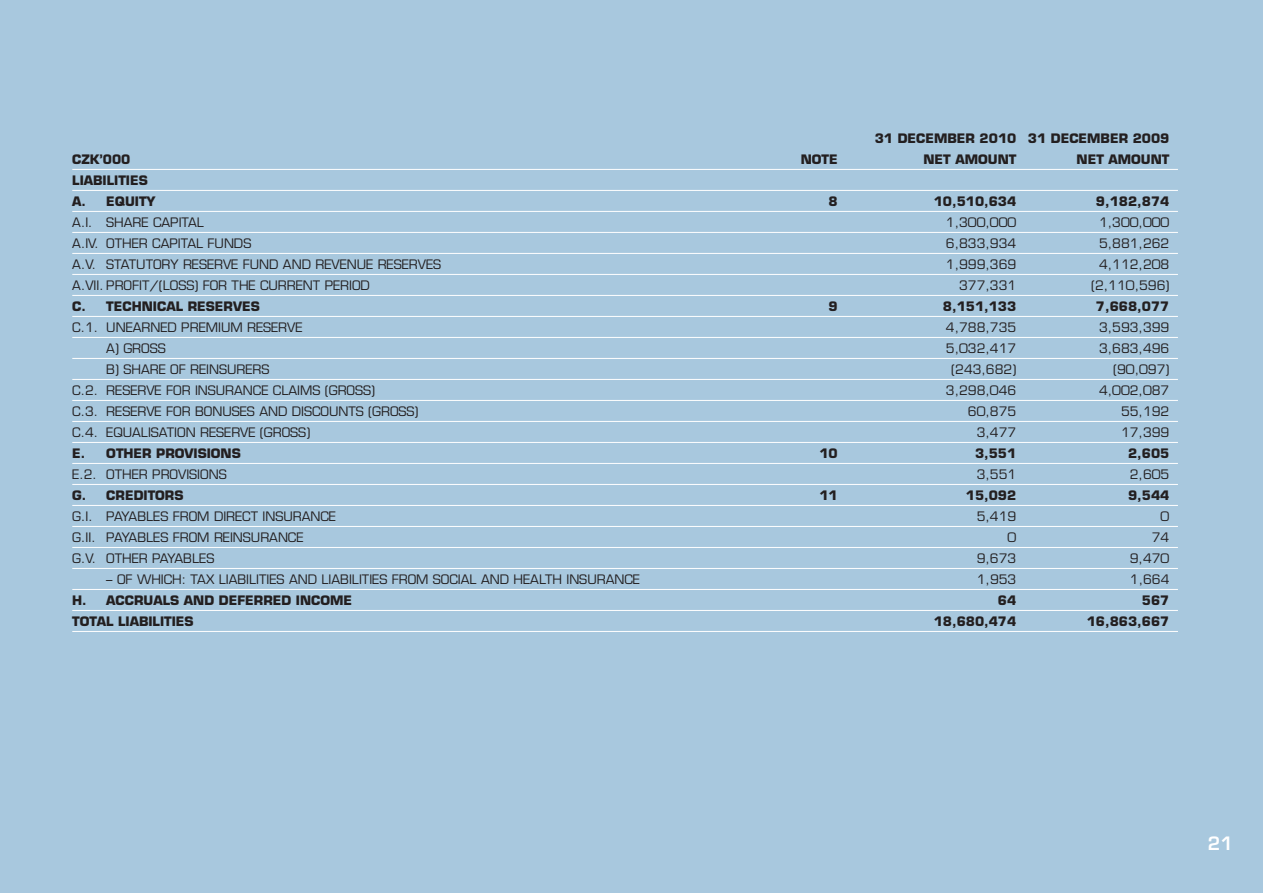
<style>
.page{position:relative;width:1263px;height:893px;background:#a8c8de}
.page>*{position:absolute;margin:0;border:0;box-sizing:border-box;transform-origin:0 0}
.t1{font:600 18px "Eurostile CE";color:#fff}
.t2{font:12.75px "Eurostile CE";color:#231f20}
.t3{font:700 12.75px/21px "Eurostile CE";color:#231f20}
</style>
<div class="page">
<hr style="left:72px;top:169px;width:1106px;height:1px;background:#fff">
<hr style="left:72px;top:190px;width:1106px;height:1px;background:#fff">
<hr style="left:72px;top:211px;width:1106px;height:1px;background:#fff">
<hr style="left:72px;top:232px;width:1106px;height:1px;background:#fff">
<hr style="left:72px;top:253px;width:1106px;height:1px;background:#fff">
<hr style="left:72px;top:274px;width:1106px;height:1px;background:#fff">
<hr style="left:72px;top:295px;width:1106px;height:1px;background:#fff">
<hr style="left:72px;top:316px;width:1106px;height:1px;background:#fff">
<hr style="left:72px;top:337px;width:1106px;height:1px;background:#fff">
<hr style="left:72px;top:358px;width:1106px;height:1px;background:#fff">
<hr style="left:72px;top:379px;width:1106px;height:1px;background:#fff">
<hr style="left:72px;top:400px;width:1106px;height:1px;background:#fff">
<hr style="left:72px;top:421px;width:1106px;height:1px;background:#fff">
<hr style="left:72px;top:442px;width:1106px;height:1px;background:#fff">
<hr style="left:72px;top:463px;width:1106px;height:1px;background:#fff">
<hr style="left:72px;top:484px;width:1106px;height:1px;background:#fff">
<hr style="left:72px;top:505px;width:1106px;height:1px;background:#fff">
<hr style="left:72px;top:526px;width:1106px;height:1px;background:#fff">
<hr style="left:72px;top:547px;width:1106px;height:1px;background:#fff">
<hr style="left:72px;top:568px;width:1106px;height:1px;background:#fff">
<hr style="left:72px;top:589px;width:1106px;height:1px;background:#fff">
<hr style="left:72px;top:610px;width:1106px;height:1px;background:#fff">
<hr style="left:72px;top:631px;width:1106px;height:1px;background:#fff">
<p class="t3" style="left:875px;top:129px;width:296px">31 DECEMBER 2010 31 DECEMBER 2009</p>
<p class="t3" style="left:72px;top:150px;width:60px">CZK’000</p>
<p class="t3" style="left:801px;top:150px;width:39px">NOTE</p>
<p class="t3" style="left:923px;top:150px;width:94px">NET AMOUNT</p>
<p class="t3" style="left:1076px;top:150px;width:94px">NET AMOUNT</p>
<p class="t3" style="left:72px;top:171px;width:85px">LIABILITIES<br>A. EQUITY</p>
<p class="t3" style="left:828px;top:192px;width:11px">8</p>
<p class="t3" style="left:934px;top:192px;width:84px">10,510,634</p>
<p class="t3" style="left:1096px;top:192px;width:75px">9,182,874</p>
<p class="t2" style="left:72px;top:217px;width:133px">A.I. SHARE CAPITAL</p>
<p class="t2" style="left:946px;top:217px;width:72px">1,300,000</p>
<p class="t2" style="left:1099px;top:217px;width:72px">1,300,000</p>
<p class="t2" style="left:72px;top:238px;width:181px">A.IV. OTHER CAPITAL FUNDS</p>
<p class="t2" style="left:946px;top:238px;width:72px">6,833,934</p>
<p class="t2" style="left:1099px;top:238px;width:72px">5,881,262</p>
<p class="t2" style="left:72px;top:259px;width:370px">A.V. STATUTORY RESERVE FUND AND REVENUE RESERVES</p>
<p class="t2" style="left:946px;top:259px;width:72px">1,999,369</p>
<p class="t2" style="left:1099px;top:259px;width:72px">4,112,208</p>
<p class="t2" style="left:72px;top:280px;width:299px">A.VII. PROFIT/(LOSS) FOR THE CURRENT PERIOD</p>
<p class="t2" style="left:959px;top:280px;width:59px">377,331</p>
<p class="t2" style="left:1091px;top:280px;width:80px">(2,110,596)</p>
<p class="t3" style="left:72px;top:297px;width:189px">C. TECHNICAL RESERVES</p>
<p class="t3" style="left:828px;top:297px;width:11px">9</p>
<p class="t3" style="left:943px;top:297px;width:75px">8,151,133</p>
<p class="t3" style="left:1096px;top:297px;width:75px">7,668,077</p>
<p class="t2" style="left:72px;top:322px;width:232px">C.1. UNEARNED PREMIUM RESERVE</p>
<p class="t2" style="left:946px;top:322px;width:72px">4,788,735</p>
<p class="t2" style="left:1099px;top:322px;width:72px">3,593,399</p>
<p class="t2" style="left:106px;top:343px;width:61px">A) GROSS</p>
<p class="t2" style="left:946px;top:343px;width:72px">5,032,417</p>
<p class="t2" style="left:1099px;top:343px;width:72px">3,683,496</p>
<p class="t2" style="left:106px;top:364px;width:165px">B) SHARE OF REINSURERS</p>
<p class="t2" style="left:951px;top:364px;width:67px">(243,682)</p>
<p class="t2" style="left:1113px;top:364px;width:58px">(90,097)</p>
<p class="t2" style="left:72px;top:385px;width:304px">C.2. RESERVE FOR INSURANCE CLAIMS (GROSS)</p>
<p class="t2" style="left:946px;top:385px;width:72px">3,298,046</p>
<p class="t2" style="left:1099px;top:385px;width:72px">4,002,087</p>
<p class="t2" style="left:72px;top:406px;width:348px">C.3. RESERVE FOR BONUSES AND DISCOUNTS (GROSS)</p>
<p class="t2" style="left:968px;top:406px;width:50px">60,875</p>
<p class="t2" style="left:1121px;top:406px;width:50px">55,192</p>
<p class="t2" style="left:72px;top:427px;width:239px">C.4. EQUALISATION RESERVE (GROSS)</p>
<p class="t2" style="left:977px;top:427px;width:41px">3,477</p>
<p class="t2" style="left:1121px;top:427px;width:50px">17,399</p>
<p class="t3" style="left:72px;top:444px;width:170px">E. OTHER PROVISIONS</p>
<p class="t3" style="left:819px;top:444px;width:20px">10</p>
<p class="t3" style="left:975px;top:444px;width:43px">3,551</p>
<p class="t3" style="left:1128px;top:444px;width:43px">2,605</p>
<p class="t2" style="left:72px;top:469px;width:156px">E.2. OTHER PROVISIONS</p>
<p class="t2" style="left:977px;top:469px;width:41px">3,551</p>
<p class="t2" style="left:1130px;top:469px;width:41px">2,605</p>
<p class="t3" style="left:72px;top:486px;width:113px">G. CREDITORS</p>
<p class="t3" style="left:819px;top:486px;width:20px">11</p>
<p class="t3" style="left:966px;top:486px;width:52px">15,092</p>
<p class="t3" style="left:1128px;top:486px;width:43px">9,544</p>
<p class="t2" style="left:72px;top:511px;width:265px">G.I. PAYABLES FROM DIRECT INSURANCE</p>
<p class="t2" style="left:977px;top:511px;width:41px">5,419</p>
<p class="t2" style="left:1160px;top:511px;width:10px">0</p>
<p class="t2" style="left:72px;top:532px;width:233px">G.II. PAYABLES FROM REINSURANCE</p>
<p class="t2" style="left:1007px;top:532px;width:10px">0</p>
<p class="t2" style="left:1152px;top:532px;width:19px">74</p>
<p class="t2" style="left:72px;top:553px;width:144px">G.V. OTHER PAYABLES</p>
<p class="t2" style="left:977px;top:553px;width:41px">9,673</p>
<p class="t2" style="left:1130px;top:553px;width:41px">9,470</p>
<p class="t2" style="left:106px;top:574px;width:535px">– OF WHICH: TAX LIABILITIES AND LIABILITIES FROM SOCIAL AND HEALTH INSURANCE</p>
<p class="t2" style="left:977px;top:574px;width:41px">1,953</p>
<p class="t2" style="left:1130px;top:574px;width:41px">1,664</p>
<p class="t3" style="left:72px;top:591px;width:281px">H. ACCRUALS AND DEFERRED INCOME</p>
<p class="t3" style="left:998px;top:591px;width:20px">64</p>
<p class="t3" style="left:1142px;top:591px;width:29px">567</p>
<p class="t3" style="left:72px;top:612px;width:123px">TOTAL LIABILITIES</p>
<p class="t3" style="left:934px;top:612px;width:84px">18,680,474</p>
<p class="t3" style="left:1087px;top:612px;width:84px">16,863,667</p>
<h1 class="t1" style="left:1208px;top:837px;width:27px">21</h1>
</div>
